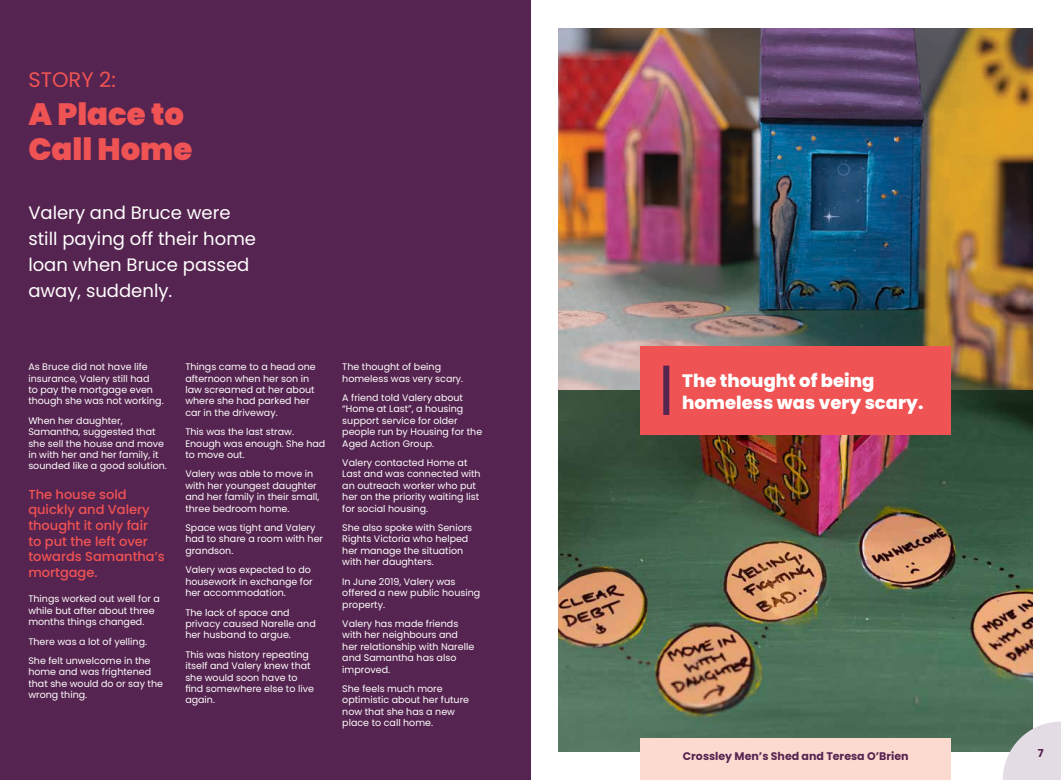
<style>
.page{position:relative;width:1061px;height:780px;background:#fff}
.page>*{position:absolute;margin:0;border:0;box-sizing:border-box;transform-origin:0 0}
.t1{font:900 30.7px/35px "Poppins";color:#f05353}
.t2{font:21px "Poppins";color:#f05353}
.t3{font:18px/26px "Poppins";color:#fff}
.t4{font:800 18px/21.6px "Poppins";color:#fff}
.t5{font:500 13px/15.6px "Poppins";color:#f05353}
.t6{font:700 11px "Poppins";color:#562450}
.t7{font:9.5px/11.4px "Poppins";color:#fff}
</style>
<div class="page">
<img style="left:558px;top:28px;width:474px;height:723px">
<div style="left:0;top:0;width:530px;height:780px;background:#562450"></div>
<div style="left:640px;top:738px;width:310px;height:42px;background:#fddad0"></div>
<div style="left:640px;top:345px;width:310px;height:89px;background:#f05353"></div>
<div style="left:663px;top:365px;width:6px;height:50px;background:#562450"></div>
<svg style="left:1002px;top:721px;width:58px;height:59px;background:#c7c8cb"></svg>
<h2 class="t2" style="left:28px;top:67px;width:89px">STORY 2:</h2>
<h1 class="t1" style="left:28px;top:96px;width:165px">A Place to<br>Call Home</h1>
<h3 class="t3" style="left:28px;top:200px;width:229px">Valery and Bruce were still paying off their home loan when Bruce passed away, suddenly.</h3>
<p class="t7" style="left:28px;top:361px;width:137px">As Bruce did not have life insurance, Valery still had<br>to pay the mortgage even though she was not working.</p>
<p class="t7" style="left:28px;top:415px;width:140px">When her daughter,<br>Samantha, suggested that she sell the house and move in with her and her family, it sounded like a good solution.</p>
<h3 class="t5" style="left:28px;top:486px;width:138px">The house sold quickly and Valery thought it only fair<br>to put the left over towards Samantha’s mortgage.</h3>
<p class="t7" style="left:28px;top:593px;width:133px">Things worked out well for a while but after about three months things changed.</p>
<p class="t7" style="left:28px;top:631px;width:124px;line-height:19.4px">There was a lot of yelling.<br>She felt unwelcome in the</p>
<p class="t7" style="left:28px;top:666px;width:136px">home and was frightened that she would do or say the wrong thing.</p>
<p class="t7" style="left:185px;top:361px;width:132px">Things came to a head one afternoon when her son in law screamed at her about where she had parked her car in the driveway.</p>
<p class="t7" style="left:185px;top:426px;width:141px">This was the last straw.<br>Enough was enough. She had to move out.</p>
<p class="t7" style="left:185px;top:468px;width:135px">Valery was able to move in with her youngest daughter and her family in their small, three bedroom home.</p>
<p class="t7" style="left:185px;top:522px;width:139px">Space was tight and Valery had to share a room with her grandson.</p>
<p class="t7" style="left:185px;top:564px;width:129px">Valery was expected to do housework in exchange for her accommodation.</p>
<p class="t7" style="left:185px;top:606px;width:132px">The lack of space and privacy caused Narelle and her husband to argue.</p>
<p class="t7" style="left:185px;top:648px;width:130px">This was history repeating itself and Valery knew that she would soon have to find somewhere else to live again.</p>
<p class="t7" style="left:342px;top:361px;width:122px">The thought of being homeless was very scary.</p>
<p class="t7" style="left:342px;top:392px;width:141px">A friend told Valery about “Home at Last”, a housing support service for older people run by Housing for the<br>Aged Action Group.</p>
<p class="t7" style="left:342px;top:457px;width:140px">Valery contacted Home at<br>Last and was connected with an outreach worker who put her on the priority waiting list for social housing.</p>
<p class="t7" style="left:342px;top:522px;width:131px">She also spoke with Seniors<br>Rights Victoria who helped her manage the situation with her daughters.</p>
<p class="t7" style="left:342px;top:575px;width:139px">In June 2019, Valery was offered a new public housing property.</p>
<p class="t7" style="left:342px;top:618px;width:133px">Valery has made friends with her neighbours and her relationship with Narelle and Samantha has also improved.</p>
<p class="t7" style="left:342px;top:683px;width:128px">She feels much more optimistic about her future now that she has a new place to call home.</p>
<h3 class="t4" style="left:682px;top:370px;width:243px">The thought of being homeless was very scary.</h3>
<p class="t6" style="left:682px;top:749px;width:227px">Crossley Men’s Shed and Teresa O’Brien</p>
<p class="t6" style="left:1037px;top:746px;width:7px">7</p>
</div>
